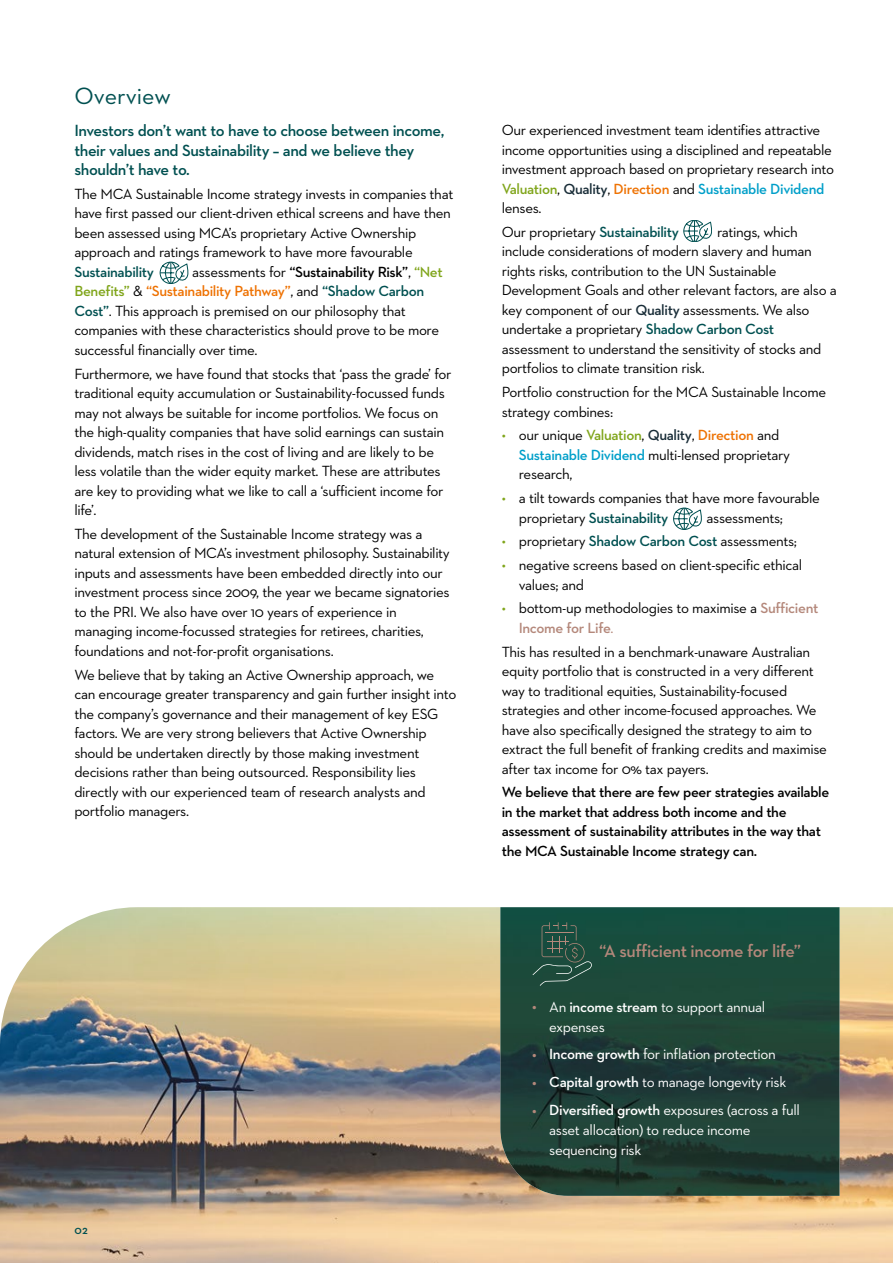
<style>
.page{position:relative;width:893px;height:1263px;background:#fff}
.page>*{position:absolute;margin:0;border:0;box-sizing:border-box;transform-origin:0 0}
.t1{font:24px "Neutraface 2 Text";color:#005051}
.t2{font:600 18px "Neutraface 2 Text";letter-spacing:-.025em;color:#b4887b}
.t3{font:600 16.5px/19.5px "Neutraface 2 Text";letter-spacing:-.025em;color:#005051}
.t4{font:15px/19.5px "Neutraface 2 Text";letter-spacing:-.025em;color:#000}
.t5{font:15px/19.8px "Neutraface 2 Text";letter-spacing:-.025em;color:#fff}
.t6{font:600 15px/19.5px "Neutraface 2 Text";letter-spacing:-.025em;color:#000}
.t7{font:600 15px "Neutraface 2 Text";letter-spacing:-.025em;color:#005051}
.t8{font:600 12px "Neutraface 2 Text";color:#005051}
.s1{font-weight:600}
.s2{font-weight:600;color:#80a51b}
.s3{font-weight:600;color:#ee7203}
.s4{font-weight:600;color:#005051}
.s5{font-weight:600;color:#192d38}
.s6{font-weight:600;color:#009fc9}
.s7{color:#80a51b}
.s8{font-weight:600;color:#b4887b}
.s9{color:#b4887b}
.s10{font-weight:600;font-size:16.5px;color:#b4887b}
</style>
<div class="page">
<img style="left:0;top:907px;width:893px;height:356px">
<img style="left:500px;top:907px;width:339px;height:289px">
<svg style="left:532px;top:922px;width:60px;height:64px;background:#295446"></svg>
<svg style="left:160px;top:262px;width:28px;height:22px"></svg>
<svg style="left:684px;top:220px;width:28px;height:22px"></svg>
<svg style="left:673px;top:508px;width:29px;height:22px"></svg>
<h1 class="t1" style="left:74px;top:81px;width:98px">Overview</h1>
<p class="t3" style="left:74px;top:120px;width:372px">Investors don’t want to have to choose between income, their values and Sustainability – and we believe they shouldn’t have to.</p>
<p class="t4" style="left:74px;top:184px;width:380px">The MCA Sustainable Income strategy invests in companies that have first passed our client-driven ethical screens and have then been assessed using MCA’s proprietary Active Ownership approach and ratings framework to have more favourable</p>
<p class="t7" style="left:74px;top:262px;width:81px">Sustainability</p>
<p class="t4" style="left:74px;top:262px;width:370px;text-indent:118px">assessments for <span class="s1">“Sustainability Risk”</span>, <span class="s2">“Net Benefits”</span> &amp; <span class="s3">“Sustainability Pathway”</span>, and <span class="s4">“Shadow Carbon Cost”</span>. This approach is premised on our philosophy that companies with these characteristics should prove to be more successful financially over time.</p>
<p class="t4" style="left:74px;top:363px;width:379px">Furthermore, we have found that stocks that ‘pass the grade’ for traditional equity accumulation or Sustainability-focussed funds may not always be suitable for income portfolios. We focus on the high-quality companies that have solid earnings can sustain dividends, match rises in the cost of living and are likely to be less volatile than the wider equity market. These are attributes are key to providing what we like to call a ‘sufficient income for life’.</p>
<p class="t4" style="left:74px;top:524px;width:377px">The development of the Sustainable Income strategy was a natural extension of MCA’s investment philosophy. Sustainability inputs and assessments have been embedded directly into our investment process since 2009, the year we became signatories to the PRI. We also have over 10 years of experience in managing income-focussed strategies for retirees, charities, foundations and not-for-profit organisations.</p>
<p class="t4" style="left:74px;top:664px;width:384px">We believe that by taking an Active Ownership approach, we can encourage greater transparency and gain further insight into the company’s governance and their management of key ESG factors. We are very strong believers that Active Ownership should be undertaken directly by those making investment decisions rather than being outsourced. Responsibility lies directly with our experienced team of research analysts and portfolio managers.</p>
<p class="t8" style="left:74px;top:1222px;width:15px">02</p>
<p class="t4" style="left:502px;top:120px;width:334px">Our experienced investment team identifies attractive income opportunities using a disciplined and repeatable investment approach based on proprietary research into <span class="s2">Valuation</span>, <span class="s5">Quality</span>, <span class="s3">Direction</span> and <span class="s6">Sustainable Dividend </span>lenses.</p>
<p class="t4" style="left:502px;top:222px;width:179px">Our proprietary <span class="s4">Sustainability</span></p>
<p class="t4" style="left:502px;top:222px;width:337px;text-indent:215px">ratings, which include considerations of modern slavery and human rights risks, contribution to the UN Sustainable Development Goals and other relevant factors, are also a key component of our <span class="s5">Quality</span> assessments. We also undertake a proprietary <span class="s4">Shadow Carbon Cost </span>assessment to understand the sensitivity of stocks and portfolios to climate transition risk.</p>
<p class="t4" style="left:502px;top:382px;width:326px">Portfolio construction for the MCA Sustainable Income strategy combines:</p>
<p class="t4" style="left:519px;top:425px;width:273px;text-indent:-17px"><span class="s7">•</span> our unique <span class="s2">Valuation</span>, <span class="s5">Quality</span>, <span class="s3">Direction</span> and<br><span class="s6">Sustainable Dividend</span> multi-lensed proprietary research,</p>
<p class="t4" style="left:519px;top:488px;width:303px;text-indent:-17px"><span class="s7">•</span> a tilt towards companies that have more favourable proprietary <span class="s4">Sustainability</span></p>
<p class="t4" style="left:707px;top:507px;width:78px">assessments;</p>
<p class="t4" style="left:502px;top:531px;width:297px"><span class="s7">•</span> proprietary <span class="s4">Shadow Carbon Cost</span> assessments;</p>
<p class="t4" style="left:519px;top:555px;width:285px;text-indent:-17px"><span class="s7">•</span> negative screens based on client-specific ethical values; and</p>
<p class="t4" style="left:519px;top:598px;width:301px;text-indent:-17px"><span class="s7">•</span> bottom-up methodologies to maximise a <span class="s8">Sufficient<br>Income for Life</span><span class="s9">.</span></p>
<p class="t4" style="left:502px;top:641px;width:327px">This has resulted in a benchmark-unaware Australian equity portfolio that is constructed in a very different way to traditional equities, Sustainability-focused strategies and other income-focused approaches. We have also specifically designed the strategy to aim to extract the full benefit of franking credits and maximise after tax income for 0% tax payers.</p>
<p class="t6" style="left:502px;top:782px;width:329px">We believe that there are few peer strategies available in the market that address both income and the assessment of sustainability attributes in the way that the MCA Sustainable Income strategy can.</p>
<p class="t2" style="left:599px;top:939px;width:203px">“A sufficient income for life”</p>
<p class="t5" style="left:549px;top:996px;width:217px;text-indent:-17px"><span class="s10">•</span> An <span class="s1">income stream</span> to support annual expenses</p>
<p class="t5" style="left:532px;top:1044px;width:245px"><span class="s10">•</span> <span class="s1">Income growth</span> for inflation protection</p>
<p class="t5" style="left:532px;top:1072px;width:256px"><span class="s10">•</span> <span class="s1">Capital growth</span> to manage longevity risk</p>
<p class="t5" style="left:549px;top:1100px;width:252px;text-indent:-17px"><span class="s10">•</span> <span class="s1">Diversified growth</span> exposures (across a full asset allocation) to reduce income sequencing risk</p>
</div>
